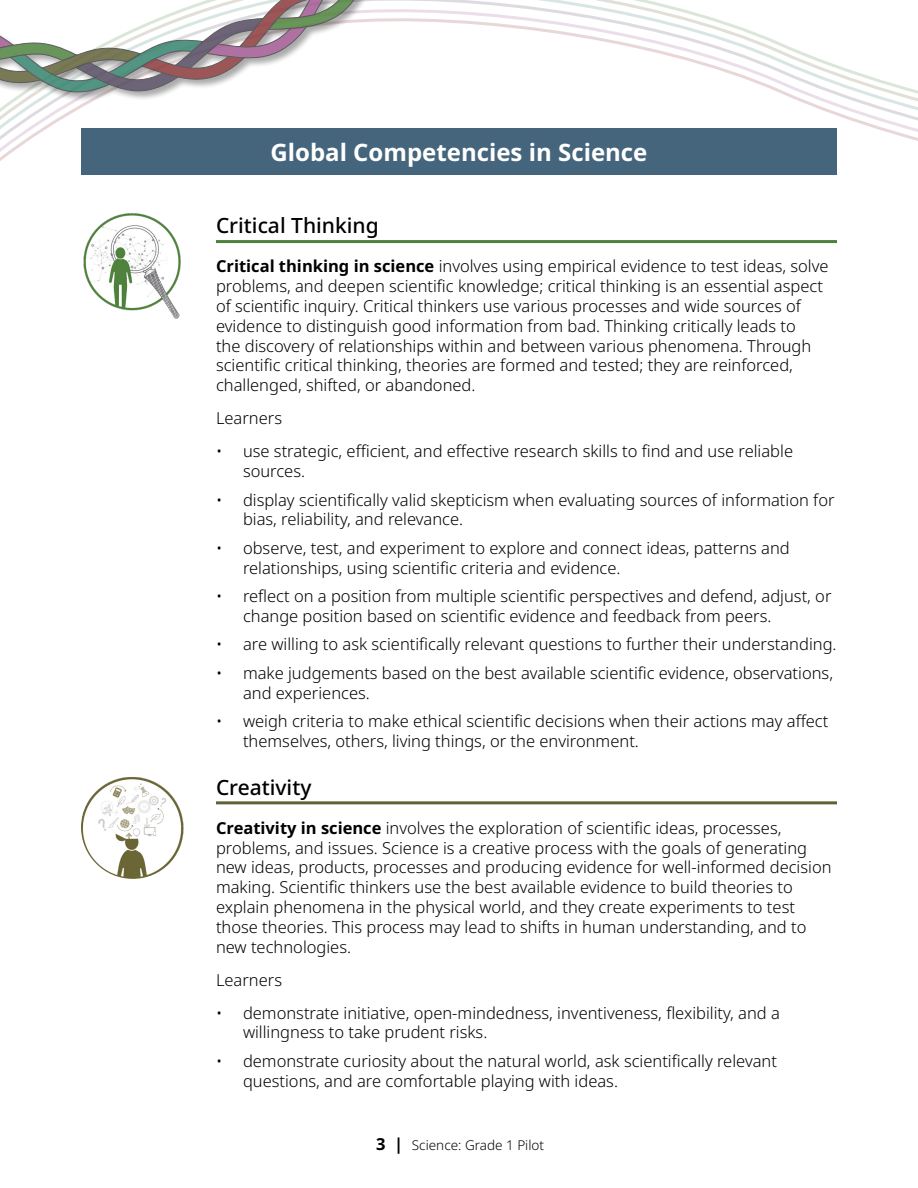
<style>
.page{position:relative;width:918px;height:1188px;background:#fff}
.page>*{position:absolute;margin:0;border:0;box-sizing:border-box;transform-origin:0 0}
.H2_White{font:700 24px "Noto Sans";color:#fff}
.H3_Competency_critical_thinking{font:500 21px "Noto Sans";color:#000}
.H3_Competency_creativity{font:500 21px "Noto Sans";color:#000}
.Paragraph_Comepetencies{font:300 16.5px/19.8px "Noto Sans";color:#000}
.t1{font:300 13.5px "Noto Sans";color:#000}
.s1{font-weight:700}
.s2{font-weight:700;font-size:16.5px}
</style>
<div class="page">
<svg style="left:0;top:0;width:918px;height:175px"></svg>
<div style="left:0;top:0;width:515px;height:102px;background:#000;opacity:.4"></div>
<svg style="left:0;top:0;width:407px;height:96px"></svg>
<div style="left:81px;top:128px;width:756px;height:46px;background:#45657d"></div>
<hr style="left:216px;top:240px;width:621px;height:3px;background:#4d823c">
<hr style="left:216px;top:801px;width:621px;height:3px;background:#616138">
<img style="left:83px;top:213px;width:98px;height:106px">
<img style="left:81px;top:777px;width:103px;height:102px">
<h2 class="H2_White" style="left:271px;top:135px;width:378px">Global Competencies in Science</h2>
<h3 class="H3_Competency_critical_thinking" style="left:216px;top:211px;width:164px">Critical Thinking</h3>
<p class="Paragraph_Comepetencies" style="left:216px;top:257px;width:614px"><span class="s1">Critical thinking in science</span> involves using empirical evidence to test ideas, solve problems, and deepen scientific knowledge; critical thinking is an essential aspect of scientific inquiry. Critical thinkers use various processes and wide sources of evidence to distinguish good information from bad. Thinking critically leads to<br>the discovery of relationships within and between various phenomena. Through scientific critical thinking, theories are formed and tested; they are reinforced, challenged, shifted, or abandoned.</p>
<p class="Paragraph_Comepetencies" style="left:216px;top:409px;width:68px">Learners</p>
<p class="Paragraph_Comepetencies" style="left:243px;top:442px;width:552px;text-indent:-27px">• use strategic, efficient, and effective research skills to find and use reliable sources.</p>
<p class="Paragraph_Comepetencies" style="left:243px;top:490px;width:593px;text-indent:-27px">• display scientifically valid skepticism when evaluating sources of information for bias, reliability, and relevance.</p>
<p class="Paragraph_Comepetencies" style="left:243px;top:538px;width:548px;text-indent:-27px">• observe, test, and experiment to explore and connect ideas, patterns and relationships, using scientific criteria and evidence.</p>
<p class="Paragraph_Comepetencies" style="left:243px;top:587px;width:590px;text-indent:-27px">• reflect on a position from multiple scientific perspectives and defend, adjust, or change position based on scientific evidence and feedback from peers.</p>
<p class="Paragraph_Comepetencies" style="left:216px;top:635px;width:622px">• are willing to ask scientifically relevant questions to further their understanding.</p>
<p class="Paragraph_Comepetencies" style="left:243px;top:663px;width:592px;text-indent:-27px">• make judgements based on the best available scientific evidence, observations, and experiences.</p>
<p class="Paragraph_Comepetencies" style="left:243px;top:712px;width:587px;text-indent:-27px">• weigh criteria to make ethical scientific decisions when their actions may affect themselves, others, living things, or the environment.</p>
<h3 class="H3_Competency_creativity" style="left:216px;top:772px;width:97px">Creativity</h3>
<p class="Paragraph_Comepetencies" style="left:216px;top:818px;width:617px"><span class="s1">Creativity in science</span> involves the exploration of scientific ideas, processes, problems, and issues. Science is a creative process with the goals of generating new ideas, products, processes and producing evidence for well-informed decision making. Scientific thinkers use the best available evidence to build theories to explain phenomena in the physical world, and they create experiments to test those theories. This process may lead to shifts in human understanding, and to new technologies.</p>
<p class="Paragraph_Comepetencies" style="left:216px;top:970px;width:68px">Learners</p>
<p class="Paragraph_Comepetencies" style="left:243px;top:1003px;width:538px;text-indent:-27px">• demonstrate initiative, open-mindedness, inventiveness, flexibility, and a willingness to take prudent risks.</p>
<p class="Paragraph_Comepetencies" style="left:243px;top:1051px;width:536px;text-indent:-27px">• demonstrate curiosity about the natural world, ask scientifically relevant questions, and are comfortable playing with ideas.</p>
<p class="t1" style="left:376px;top:1135px;width:169px"><span class="s2">3 |</span> Science: Grade 1 Pilot</p>
</div>
